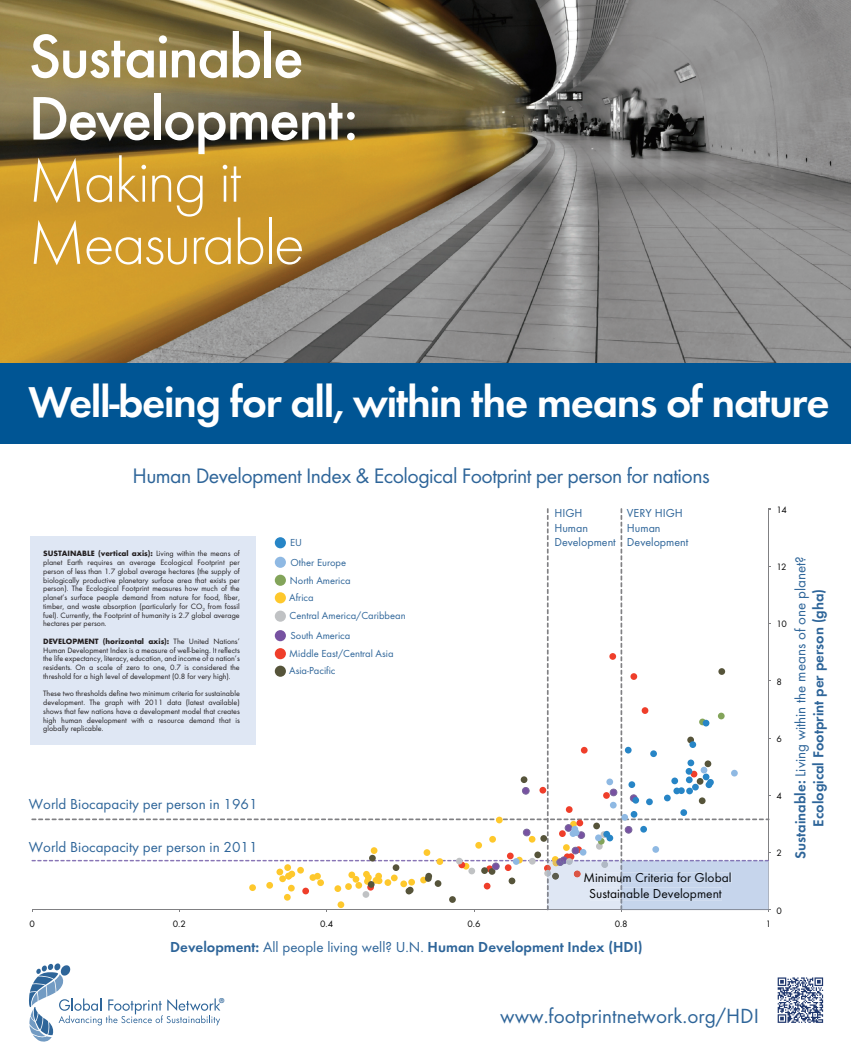
<style>
.page{position:relative;width:851px;height:1063px;background:#fff}
.page>*{position:absolute;margin:0;border:0;box-sizing:border-box;transform-origin:0 0}
.t1{font:500 63.73px "Futura T";letter-spacing:-.03em;color:#fff}
.t2{font:300 63.73px "Futura T";letter-spacing:-.03em;color:#fff}
.t3{font:600 44.75px "Futura T";letter-spacing:-.03em;color:#fff}
.t4{font:21.77px "Futura T";letter-spacing:-.025em;color:#2e6599}
.t5{font:21.27px "Futura T";color:#2e6599}
.t6{font:600 15.03px/18px "Futura T";color:#2e6599;text-align:center}
.t7{font:15.03px "Futura T";color:#2e6599}
.t8{font:13.45px/15.1px "Futura T";color:#05080c;text-align:center}
.t9{font:12.03px/14.4px "Futura T";color:#2e6599}
.t10{font:10.55px/19.5px "Futura T";color:#2e6599}
.t11{font:9.62px "Futura T";color:#000}
.t12{font:8px/8.8px "Futura T";color:#231f20;text-align:justify}
.t13{font:700 6.53px "Futura";color:#2e6599}
.s1{font-weight:700}
.s2{color:#000}
.s3{font-weight:400}
</style>
<div class="page">
<img style="left:0;top:0;width:850px;height:363px">
<div style="left:0;top:363px;width:850px;height:81px;background:#005594"></div>
<svg style="left:31px;top:508px;width:739px;height:404px"></svg>
<svg style="left:29px;top:963px;width:191px;height:79px"></svg>
<div style="left:275px;top:575px;width:11px;height:11px;background:#83a45a;border-radius:50%"></div>
<div style="left:275px;top:537px;width:11px;height:11px;background:#2785c6;border-radius:50%"></div>
<div style="left:275px;top:557px;width:11px;height:11px;background:#8fb9e3;border-radius:50%"></div>
<div style="left:275px;top:648px;width:11px;height:11px;background:#ef3e2a;border-radius:50%"></div>
<div style="left:275px;top:611px;width:11px;height:11px;background:#c0c2c4;border-radius:50%"></div>
<div style="left:275px;top:630px;width:11px;height:11px;background:#7752a1;border-radius:50%"></div>
<div style="left:275px;top:592px;width:11px;height:11px;background:#fec82c;border-radius:50%"></div>
<div style="left:275px;top:666px;width:11px;height:11px;background:#56543a;border-radius:50%"></div>
<svg style="left:777px;top:977px;width:46px;height:46px"></svg>
<p class="t1" style="left:28px;top:19px;width:277px">Sustainable</p>
<p class="t1" style="left:28px;top:81px;width:332px">Development:</p>
<p class="t2" style="left:28px;top:143px;width:214px">Making it</p>
<p class="t2" style="left:28px;top:205px;width:278px">Measurable</p>
<p class="t3" style="left:29px;top:375px;width:802px">Well-being for all, within the means of nature</p>
<p class="t4" style="left:132px;top:463px;width:578px">Human Development Index &amp; Ecological Footprint per person for nations</p>
<p class="t12" style="left:43px;top:549px;width:198px"><span class="s1">SUSTAINABLE (vertical axis):</span> Living within the means of planet Earth requires an average Ecological Footprint per person of less than 1.7 global average hectares (the supply of biologically productive planetary surface area that exists per person). The Ecological Footprint measures how much of the planet’s surface people demand from nature for food, fiber, timber, and waste absorption (particularly for CO<sub>2</sub> from fossil fuel). Currently, the Footprint of humanity is 2.7 global average hectares per person.</p>
<p class="t12" style="left:43px;top:637px;width:198px"><span class="s1">DEVELOPMENT (horizontal axis):</span> The United Nations’ Human Development Index is a measure of well-being. It reflects the life expectancy, literacy, education, and income of a nation’s residents. On a scale of zero to one, 0.7 is considered the threshold for a high level of development (0.8 for very high).</p>
<p class="t12" style="left:43px;top:689px;width:198px">These two thresholds define two minimum criteria for sustainable development. The graph with 2011 data (latest available) shows that few nations have a development model that creates high human development with a resource demand that is globally replicable.</p>
<p class="t7" style="left:29px;top:796px;width:230px">World Biocapacity per person in 1961</p>
<p class="t7" style="left:29px;top:838px;width:230px">World Biocapacity per person in 2011</p>
<p class="t10" style="left:290px;top:533px;width:57px">EU<br>Other Europe</p>
<p class="t10" style="left:290px;top:570px;width:62px">North America</p>
<p class="t10" style="left:289px;top:588px;width:26px">Africa</p>
<p class="t10" style="left:289px;top:606px;width:118px">Central America/Caribbean<br>South America</p>
<p class="t10" style="left:289px;top:644px;width:106px">Middle East/Central Asia</p>
<p class="t10" style="left:289px;top:661px;width:48px">Asia-Pacific</p>
<p class="t9" style="left:554px;top:506px;width:63px">HIGH<br>Human<br>Development</p>
<p class="t9" style="left:627px;top:506px;width:63px">VERY HIGH<br>Human<br>Development</p>
<p class="t8" style="left:583px;top:870px;width:149px"><span class="s2">Minim</span>um Criteria for Global<br><span class="s2">Sustai</span>nable Development</p>
<p class="t11" style="left:776px;top:504px;width:12px">14</p>
<p class="t6" style="left:791px;top:859px;width:304px;rotate:-90deg">Sustainable: <span class="s3">Living within the means of one planet?<br></span>Ecological Footprint per person (gha)</p>
<p class="t11" style="left:776px;top:561px;width:12px">12</p>
<p class="t11" style="left:776px;top:619px;width:12px">10</p>
<p class="t11" style="left:776px;top:676px;width:7px">8</p>
<p class="t11" style="left:776px;top:733px;width:7px">6</p>
<p class="t11" style="left:776px;top:790px;width:7px">4</p>
<p class="t11" style="left:776px;top:848px;width:7px">2</p>
<p class="t11" style="left:776px;top:905px;width:7px">0</p>
<p class="t11" style="left:29px;top:918px;width:7px">0</p>
<p class="t11" style="left:173px;top:918px;width:15px">0.2</p>
<p class="t11" style="left:320px;top:918px;width:15px">0.4</p>
<p class="t11" style="left:467px;top:918px;width:15px">0.6</p>
<p class="t11" style="left:614px;top:918px;width:15px">0.8</p>
<p class="t11" style="left:765px;top:918px;width:7px">1</p>
<p class="t6" style="left:170px;top:938px;width:474px">Development: <span class="s3">All people living well? U.N.</span> Human Development Index (HDI)</p>
<p class="t13" style="left:219px;top:996px;width:7px">®</p>
<p class="t5" style="left:500px;top:1004px;width:260px">www.footprintnetwork.org/HDI</p>
</div>
